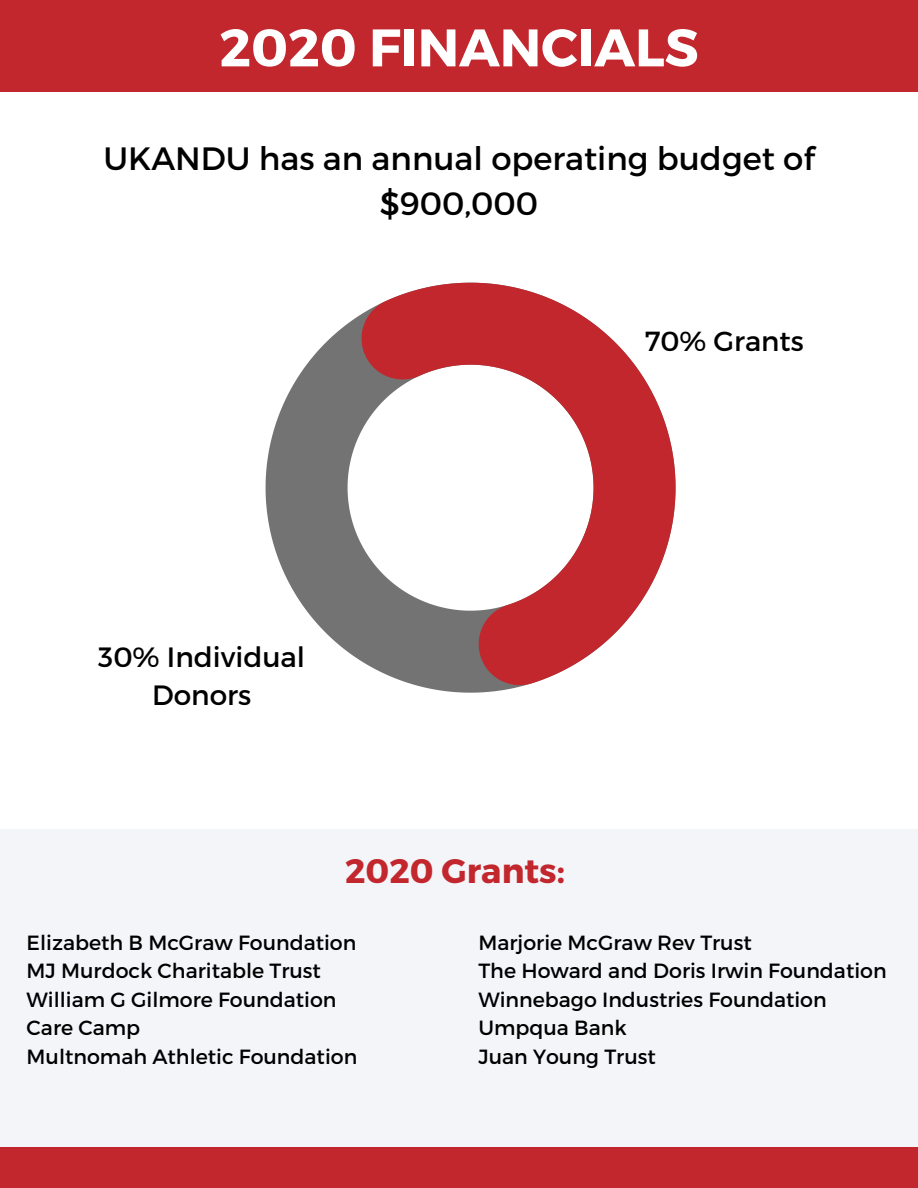
<style>
.page{position:relative;width:918px;height:1188px;background:#fff}
.page>*{position:absolute;margin:0;border:0;box-sizing:border-box;transform-origin:0 0}
.t1{font:700 52.8px "Montserrat";color:#fff}
.t2{font:700 34.05px "Montserrat";color:#c2272d}
.t3{font:32.25px/45px "Montserrat";color:#000;text-align:center}
.t4{font:27.9px/38.2px "Montserrat";color:#000;text-align:center}
.t5{font:27.6px "Montserrat";color:#000}
.t6{font:20.55px "Montserrat";color:#000}
</style>
<div class="page">
<div style="left:0;top:0;width:918px;height:92px;background:#c2272d"></div>
<div style="left:0;top:1146px;width:918px;height:42px;background:#c2272d"></div>
<div style="left:0;top:829px;width:918px;height:318px;background:#f3f5f9"></div>
<svg style="left:266px;top:282px;width:410px;height:411px"></svg>
<p class="t1" style="left:219px;top:13px;width:481px">2020 FINANCIALS</p>
<p class="t3" style="left:104px;top:134px;width:712px">UKANDU has an annual operating budget of $900,000</p>
<p class="t5" style="left:645px;top:324px;width:160px">70% Grants</p>
<p class="t4" style="left:98px;top:636px;width:208px">30% Individual<br>Donors</p>
<p class="t2" style="left:345px;top:848px;width:221px">2020 Grants:</p>
<p class="t6" style="left:27px;top:929px;width:331px">Elizabeth B McGraw Foundation</p>
<p class="t6" style="left:27px;top:958px;width:296px">MJ Murdock Charitable Trust</p>
<p class="t6" style="left:27px;top:986px;width:311px">William G Gilmore Foundation</p>
<p class="t6" style="left:27px;top:1014px;width:115px">Care Camp</p>
<p class="t6" style="left:27px;top:1043px;width:332px">Multnomah Athletic Foundation</p>
<p class="t6" style="left:478px;top:929px;width:275px">Marjorie McGraw Rev Trust</p>
<p class="t6" style="left:478px;top:958px;width:410px">The Howard and Doris Irwin Foundation</p>
<p class="t6" style="left:478px;top:986px;width:350px">Winnebago Industries Foundation</p>
<p class="t6" style="left:478px;top:1014px;width:150px">Umpqua Bank</p>
<p class="t6" style="left:478px;top:1043px;width:179px">Juan Young Trust</p>
</div>
